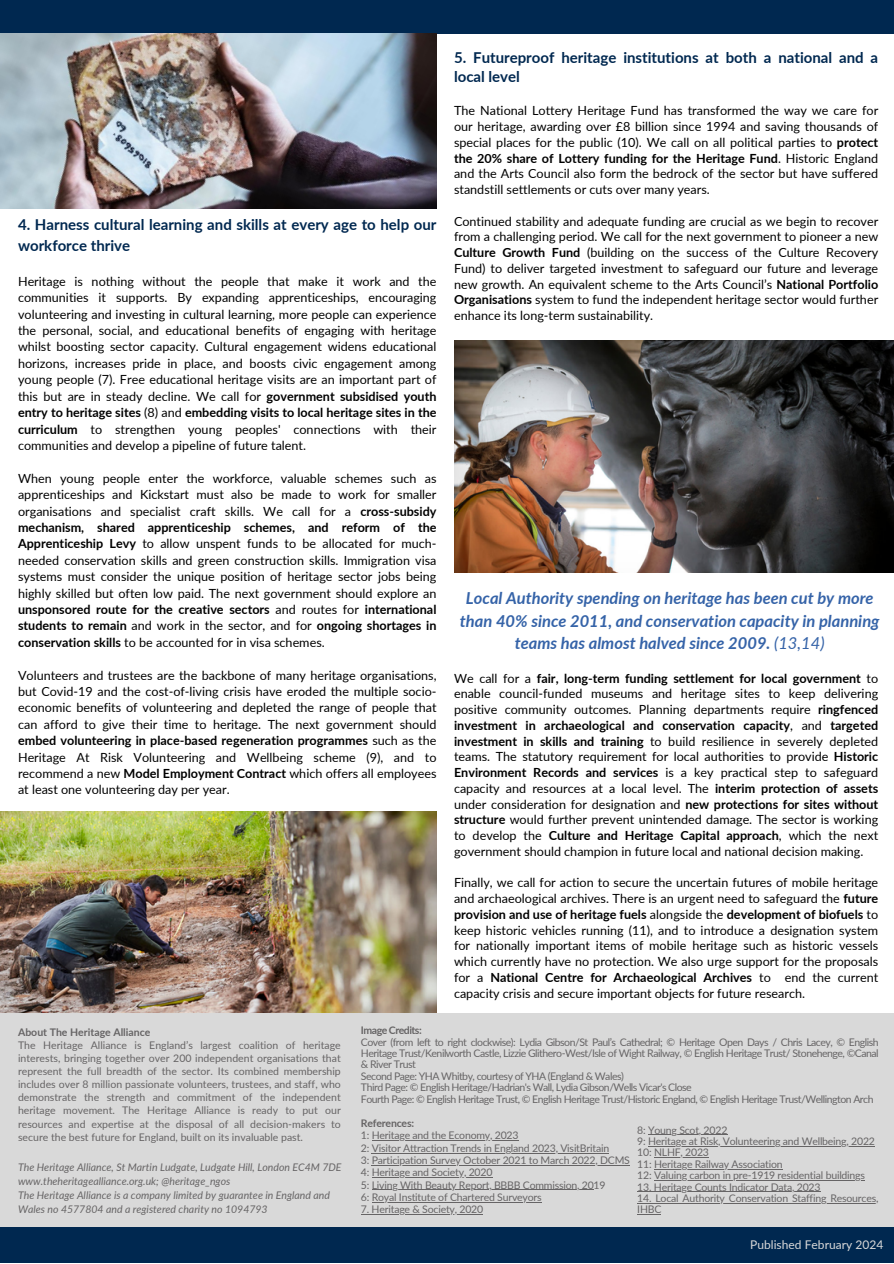
<style>
.page{position:relative;width:894px;height:1264px;background:#fff}
.page>*{position:absolute;margin:0;border:0;box-sizing:border-box;transform-origin:0 0}
.t1{font:italic 700 16.5px/22.5px "Lato";color:#3563a8;text-align:center}
.t2{font:700 15px/18.9px "Lato";color:#002850}
.t3{font:12.6px/15.8px "Lato";color:#000;text-align:justify}
.t4{font:12px "Lato";color:#d9d9d9}
.t5{font:10.5px/13px "Lato";letter-spacing:-.02em;color:#666465;text-align:justify}
.t6{font:10.5px "Lato";letter-spacing:-.05em;color:#666465}
.t7{font:italic 10.5px/14px "Lato";color:#666465}
.t8{font:700 10.5px "Lato";color:#666465}
.t9{font:700 10.5px "Lato";letter-spacing:-.05em;color:#666465}
.t10{font:700 10.5px "Lato";letter-spacing:-.02em;color:#666465}
.s1{font-weight:700}
.s2{font-weight:400}
</style>
<div class="page">
<div style="left:0;top:1012px;width:893px;height:224px;background:#d9d9d9"></div>
<div style="left:0;top:1227px;width:893px;height:36px;background:#002850"></div>
<img style="left:454px;top:341px;width:439px;height:231px">
<img style="left:0;top:812px;width:436px;height:200px">
<div style="left:0;top:0;width:893px;height:34px;background:#002850"></div>
<img style="left:0;top:34px;width:436px;height:174px">
<hr style="left:371px;top:1140px;width:147px;height:1px;background:#666465">
<hr style="left:371px;top:1152px;width:238px;height:1px;background:#666465">
<hr style="left:371px;top:1164px;width:258px;height:1px;background:#666465">
<hr style="left:371px;top:1177px;width:121px;height:1px;background:#666465">
<hr style="left:371px;top:1189px;width:222px;height:1px;background:#666465">
<hr style="left:371px;top:1201px;width:170px;height:1px;background:#666465">
<hr style="left:371px;top:1213px;width:112px;height:1px;background:#666465">
<hr style="left:648px;top:1134px;width:79px;height:1px;background:#666465">
<hr style="left:648px;top:1145px;width:226px;height:1px;background:#666465">
<hr style="left:653px;top:1157px;width:55px;height:1px;background:#666465">
<hr style="left:653px;top:1168px;width:129px;height:1px;background:#666465">
<hr style="left:653px;top:1179px;width:211px;height:1px;background:#666465">
<svg style="left:637px;top:1191px;width:16px;height:1px"></svg>
<hr style="left:653px;top:1191px;width:167px;height:1px;background:#666465">
<hr style="left:655px;top:1202px;width:223px;height:1px;background:#666465">
<svg style="left:637px;top:1214px;width:24px;height:1px"></svg>
<p class="t2" style="left:18px;top:214px;width:420px;line-height:20.5px">4. Harness cultural learning and skills at every age to help our workforce thrive</p>
<p class="t3" style="left:18px;top:273px;width:420px;line-height:16.4px">Heritage is nothing without the people that make it work and the communities it supports. By expanding apprenticeships, encouraging volunteering and investing in cultural learning, more people can experience the personal, social, and educational benefits of engaging with heritage whilst boosting sector capacity. Cultural engagement widens educational horizons, increases pride in place, and boosts civic engagement among young people (7). Free educational heritage visits are an important part of this but are in steady decline. We call for <span class="s1">government subsidised youth entry to heritage sites</span> (8) and <span class="s1">embedding visits to local heritage sites in the curriculum</span> to strengthen young peoples' connections with their communities and develop a pipeline of future talent.</p>
<p class="t3" style="left:18px;top:469px;width:420px;line-height:16.4px">When young people enter the workforce, valuable schemes such as apprenticeships and Kickstart must also be made to work for smaller organisations and specialist craft skills. We call for a <span class="s1">cross-subsidy mechanism, shared apprenticeship schemes, and reform of the Apprenticeship Levy</span> to allow unspent funds to be allocated for much&shy;needed conservation skills and green construction skills. Immigration visa systems must consider the unique position of heritage sector jobs being highly skilled but often low paid. The next government should explore an <span class="s1">unsponsored route for the creative sectors</span> and routes for <span class="s1">international students to remain</span> and work in the sector, and for <span class="s1">ongoing shortages in conservation skills</span> to be accounted for in visa schemes.</p>
<p class="t3" style="left:18px;top:666px;width:420px;line-height:16.4px">Volunteers and trustees are the backbone of many heritage organisations, but Covid-19 and the cost-of-living crisis have eroded the multiple socio&shy;economic benefits of volunteering and depleted the range of people that can afford to give their time to heritage. The next government should <span class="s1">embed volunteering in place-based regeneration programmes</span> such as the Heritage At Risk Volunteering and Wellbeing scheme (9), and to recommend a new <span class="s1">Model Employment Contract</span> which offers all employees at least one volunteering day per year.</p>
<h3 class="t2" style="left:454px;top:47px;width:425px">5. Futureproof heritage institutions at both a national and a local level</h3>
<h3 class="t3" style="left:454px;top:102px;width:425px">The National Lottery Heritage Fund has transformed the way we care for our heritage, awarding over £8 billion since 1994 and saving thousands of special places for the public (10). We call on all political parties to <span class="s1">protect the 20% share of Lottery funding for the Heritage Fund</span>. Historic England and the Arts Council also form the bedrock of the sector but have suffered standstill settlements or cuts over many years.</h3>
<h3 class="t3" style="left:454px;top:213px;width:425px">Continued stability and adequate funding are crucial as we begin to recover from a challenging period. We call for the next government to pioneer a new <span class="s1">Culture Growth Fund</span> (building on the success of the Culture Recovery Fund) to deliver targeted investment to safeguard our future and leverage new growth. An equivalent scheme to the Arts Council’s <span class="s1">National Portfolio Organisations</span> system to fund the independent heritage sector would further enhance its long-term sustainability.</h3>
<h1 class="t1" style="left:460px;top:586px;width:421px">Local Authority spending on heritage has been cut by more than 40% since 2011, and conservation capacity in planning teams has almost halved since 2009. <span class="s2">(13,14)</span></h1>
<p class="t3" style="left:454px;top:669px;width:425px">We call for a <span class="s1">fair, long-term funding settlement for local government</span> to enable council-funded museums and heritage sites to keep delivering positive community outcomes. Planning departments require <span class="s1">ringfenced investment in archaeological and conservation capacity</span>, and <span class="s1">targeted investment in skills and training</span> to build resilience in severely depleted teams. The statutory requirement for local authorities to provide <span class="s1">Historic Environment Records and services</span> is a key practical step to safeguard capacity and resources at a local level. The <span class="s1">interim protection of assets </span>under consideration for designation and <span class="s1">new protections for sites without structure</span> would further prevent unintended damage. The sector is working to develop the <span class="s1">Culture and Heritage Capital approach</span>, which the next government should champion in future local and national decision making.</p>
<p class="t3" style="left:454px;top:874px;width:425px">Finally, we call for action to secure the uncertain futures of mobile heritage and archaeological archives. There is an urgent need to safeguard the <span class="s1">future provision and use of heritage fuels</span> alongside the <span class="s1">development of biofuels</span> to keep historic vehicles running (11), and to introduce a designation system for nationally important items of mobile heritage such as historic vessels which currently have no protection. We also urge support for the proposals for a <span class="s1">National Centre for Archaeological Archives</span> to end the current capacity crisis and secure important objects for future research.</p>
<p class="t8" style="left:18px;top:1025px;width:134px">About The Heritage Alliance</p>
<p class="t5" style="left:18px;top:1038px;width:324px">The Heritage Alliance is England’s largest coalition of heritage interests, bringing together over 200 independent organisations that represent the full breadth of the sector. Its combined membership includes over 8 million passionate volunteers, trustees, and staff, who demonstrate the strength and commitment of the independent heritage movement. The Heritage Alliance is ready to put our resources and expertise at the disposal of all decision-makers to secure the best future for England, built on its invaluable past.</p>
<p class="t7" style="left:18px;top:1159px;width:325px">The Heritage Alliance, St Martin Ludgate, Ludgate Hill, London EC4M 7DE</p>
<p class="t7" style="left:18px;top:1173px;width:214px">www.theheritagealliance.org.uk; @heritage_ngos</p>
<p class="t7" style="left:18px;top:1187px;width:313px">The Heritage Alliance is a company limited by guarantee in England and<br>Wales no 4577804 and a registered charity no 1094793</p>
<h1 class="t9" style="left:361px;top:1023px;width:62px">Image Credits:</h1>
<h3 class="t5" style="left:361px;top:1035px;width:519px;line-height:11.4px">Cover (from left to right clockwise): Lydia Gibson/St Paul’s Cathedral; © Heritage Open Days / Chris Lacey, © English Heritage Trust/Kenilworth Castle, Lizzie Glithero-West/Isle of Wight Railway, © English Heritage Trust/ Stonehenge, ©Canal &amp; River Trust</h3>
<h3 class="t6" style="left:361px;top:1069px;width:264px">Second Page: YHA Whitby, courtesy of YHA (England &amp; Wales)</h3>
<h3 class="t6" style="left:361px;top:1080px;width:332px">Third Page: © English Heritage/Hadrian's Wall, Lydia Gibson/Wells Vicar's Close</h3>
<h3 class="t6" style="left:361px;top:1092px;width:514px">Fourth Page: © English Heritage Trust, © English Heritage Trust/Historic England, © English Heritage Trust/Wellington Arch</h3>
<p class="t10" style="left:361px;top:1116px;width:55px">References:</p>
<p class="t5" style="left:361px;top:1128px;width:159px">1: Heritage and the Economy, 2023</p>
<p class="t5" style="left:361px;top:1141px;width:250px">2: Visitor Attraction Trends in England 2023, VisitBritain</p>
<p class="t5" style="left:361px;top:1153px;width:270px">3: Participation Survey October 2021 to March 2022, DCMS</p>
<p class="t5" style="left:361px;top:1165px;width:133px">4: Heritage and Society, 2020</p>
<p class="t5" style="left:361px;top:1177px;width:246px">5: Living With Beauty Report, BBBB Commission, 2019</p>
<p class="t5" style="left:361px;top:1190px;width:182px">6: Royal Institute of Chartered Surveyors</p>
<p class="t5" style="left:361px;top:1202px;width:124px">7. Heritage &amp; Society, 2020</p>
<p class="t5" style="left:637px;top:1123px;width:92px">8: Young Scot, 2022</p>
<p class="t5" style="left:637px;top:1134px;width:239px">9: Heritage at Risk, Volunteering and Wellbeing, 2022</p>
<p class="t5" style="left:637px;top:1145px;width:73px">10: NLHF, 2023</p>
<p class="t5" style="left:637px;top:1157px;width:147px">11: Heritage Railway Association</p>
<p class="t5" style="left:637px;top:1168px;width:229px">12: Valuing carbon in pre-1919 residential buildings</p>
<p class="t5" style="left:637px;top:1179px;width:185px">13. Heritage Counts Indicator Data, 2023</p>
<p class="t5" style="left:637px;top:1191px;width:242px">14. Local Authority Conservation Staffing Resources,</p>
<h3 class="t5" style="left:637px;top:1202px;width:26px">IHBC</h3>
<p class="t4" style="left:749px;top:1237px;width:135px">Published February 2024</p>
</div>
